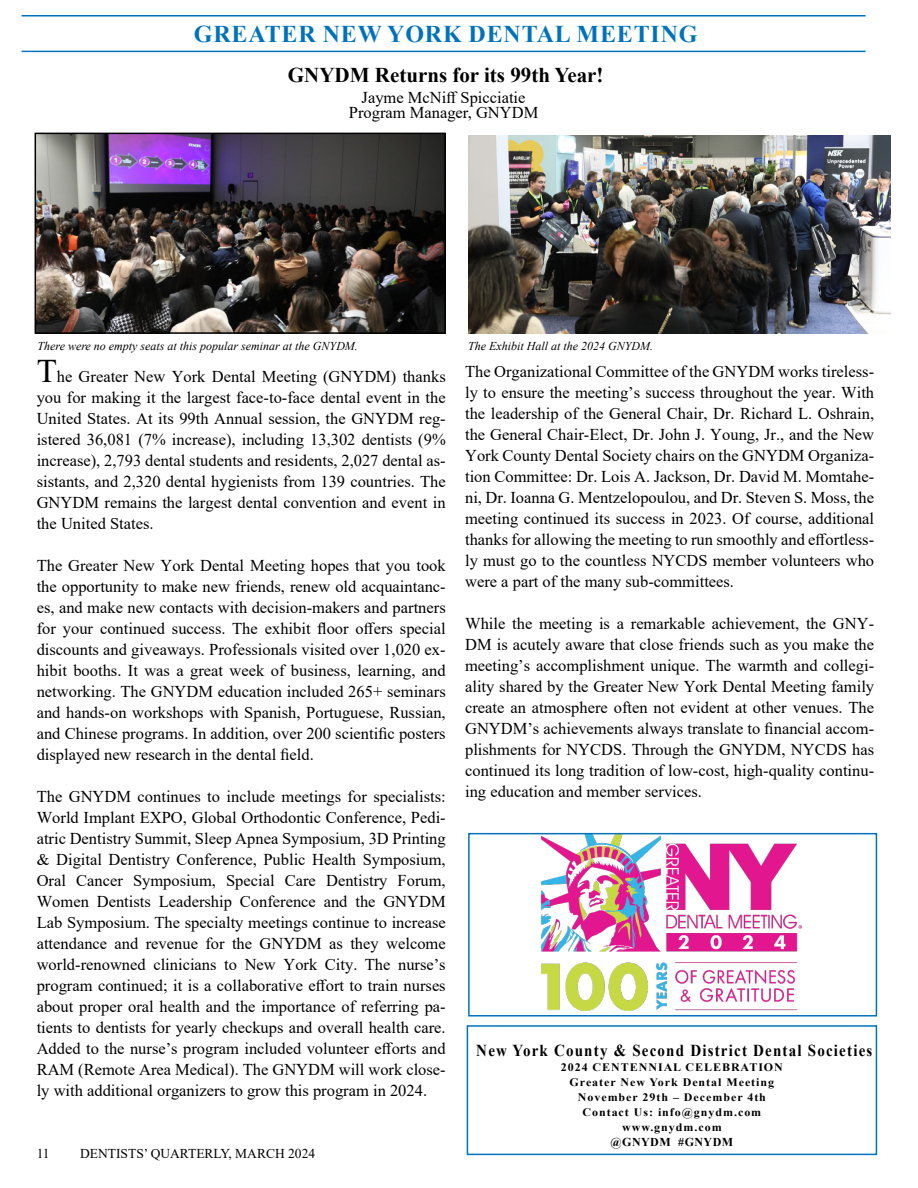
<style>
.page{position:relative;width:918px;height:1188px;background:#fff}
.page>*{position:absolute;margin:0;border:0;box-sizing:border-box;transform-origin:0 0}
.t1{font:700 24px "Times New Roman";letter-spacing:.035em;color:#0072bc}
.t2{font:700 21px "Times New Roman";color:#000}
.t3{font:700 16.65px "Times New Roman";letter-spacing:.08em;color:#000;scale:.9 1}
.t4{font:16.5px/21px "Times New Roman";color:#000;text-align:justify}
.t5{font:13.5px "Times New Roman";color:#000}
.t6{font:italic 12px "Times New Roman";color:#000}
.t7{font:700 12px "Times New Roman";letter-spacing:.04em;color:#000}
.t8{font:700 11.4px/15px "Times New Roman";letter-spacing:.08em;color:#000;text-align:center;scale:1.05 1}
.s1{font-size:33px}
</style>
<div class="page">
<hr style="left:22px;top:15px;width:844px;height:1px;background:#0072bc">
<hr style="left:22px;top:51px;width:844px;height:1px;background:#0072bc">
<img style="left:468px;top:135px;width:423px;height:199px">
<img style="left:38px;top:136px;width:405px;height:195px">
<div style="left:35px;top:133px;width:411px;height:201px;border:2px solid #000"></div>
<img style="left:542px;top:836px;width:259px;height:175px">
<div style="left:468px;top:833px;width:409px;height:184px;border:2px solid #0072bc"></div>
<div style="left:467px;top:1025px;width:410px;height:130px;border:2px solid #0072bc"></div>
<h1 class="t1" style="left:194px;top:17px;width:505px">GREATER NEW YORK DENTAL MEETING</h1>
<p class="t2" style="left:288px;top:60px;width:317px">GNYDM Returns for its 99th Year!</p>
<p class="t4" style="left:349px;top:89px;width:191px;line-height:15px;text-align:center">Jayme McNiff Spicciatie<br>Program Manager, GNYDM</p>
<p class="t6" style="left:38px;top:337px;width:322px">There were no empty seats at this popular seminar at the GNYDM.</p>
<p class="t4" style="left:37px;top:365px;width:411px"><span class="s1">T</span>he Greater New York Dental Meeting (GNYDM) thanks you for making it the largest face-to-face dental event in the United States. At its 99th Annual session, the GNYDM reg&shy;istered 36,081 (7% increase), including 13,302 dentists (9% increase), 2,793 dental students and residents, 2,027 dental as&shy;sistants, and 2,320 dental hygienists from 139 countries. The GNYDM remains the largest dental convention and event in the United States.</p>
<p class="t4" style="left:37px;top:554px;width:411px">The Greater New York Dental Meeting hopes that you took the opportunity to make new friends, renew old acquaintanc&shy;es, and make new contacts with decision-makers and partners for your continued success. The exhibit floor offers special discounts and giveaways. Professionals visited over 1,020 ex&shy;hibit booths. It was a great week of business, learning, and networking. The GNYDM education included 265+ seminars and hands-on workshops with Spanish, Portuguese, Russian, and Chinese programs. In addition, over 200 scientific posters displayed new research in the dental field.</p>
<p class="t4" style="left:37px;top:785px;width:411px">The GNYDM continues to include meetings for specialists:<br>World Implant EXPO, Global Orthodontic Conference, Pedi&shy;atric Dentistry Summit, Sleep Apnea Symposium, 3D Printing &amp; Digital Dentistry Conference, Public Health Symposium, Oral Cancer Symposium, Special Care Dentistry Forum, Women Dentists Leadership Conference and the GNYDM Lab Symposium. The specialty meetings continue to increase attendance and revenue for the GNYDM as they welcome world-renowned clinicians to New York City. The nurse’s program continued; it is a collaborative effort to train nurses about proper oral health and the importance of referring pa&shy;tients to dentists for yearly checkups and overall health care.<br>Added to the nurse’s program included volunteer efforts and RAM (Remote Area Medical). The GNYDM will work close&shy;ly with additional organizers to grow this program in 2024.</p>
<p class="t5" style="left:37px;top:1144px;width:14px">11</p>
<p class="t5" style="left:80px;top:1144px;width:237px">DENTISTS’ QUARTERLY, MARCH 2024</p>
<p class="t6" style="left:468px;top:337px;width:187px">The Exhibit Hall at the 2024 GNYDM.</p>
<p class="t4" style="left:465px;top:360px;width:411px">The Organizational Committee of the GNYDM works tireless&shy;ly to ensure the meeting’s success throughout the year. With the leadership of the General Chair, Dr. Richard L. Oshrain, the General Chair-Elect, Dr. John J. Young, Jr., and the New York County Dental Society chairs on the GNYDM Organiza&shy;tion Committee: Dr. Lois A. Jackson, Dr. David M. Momtahe&shy;ni, Dr. Ioanna G. Mentzelopoulou, and Dr. Steven S. Moss, the meeting continued its success in 2023. Of course, additional thanks for allowing the meeting to run smoothly and effortless&shy;ly must go to the countless NYCDS member volunteers who were a part of the many sub-committees.</p>
<p class="t4" style="left:465px;top:612px;width:411px">While the meeting is a remarkable achievement, the GNY-DM is acutely aware that close friends such as you make the meeting’s accomplishment unique. The warmth and collegi&shy;ality shared by the Greater New York Dental Meeting family create an atmosphere often not evident at other venues. The GNYDM’s achievements always translate to financial accom&shy;plishments for NYCDS. Through the GNYDM, NYCDS has continued its long tradition of low-cost, high-quality continu&shy;ing education and member services.</p>
<p class="t3" style="left:476px;top:1038px;width:442px">New York County &amp; Second District Dental Societies</p>
<p class="t8" style="left:561px;top:1059px;width:213px">2024 CENTENNIAL CELEBRATION<br>Greater New York Dental Meeting<br>November 29th – December 4th<br>Contact Us: info@gnydm.com www.gnydm.com</p>
<p class="t7" style="left:611px;top:1133px;width:124px">@GNYDM #GNYDM</p>
</div>
